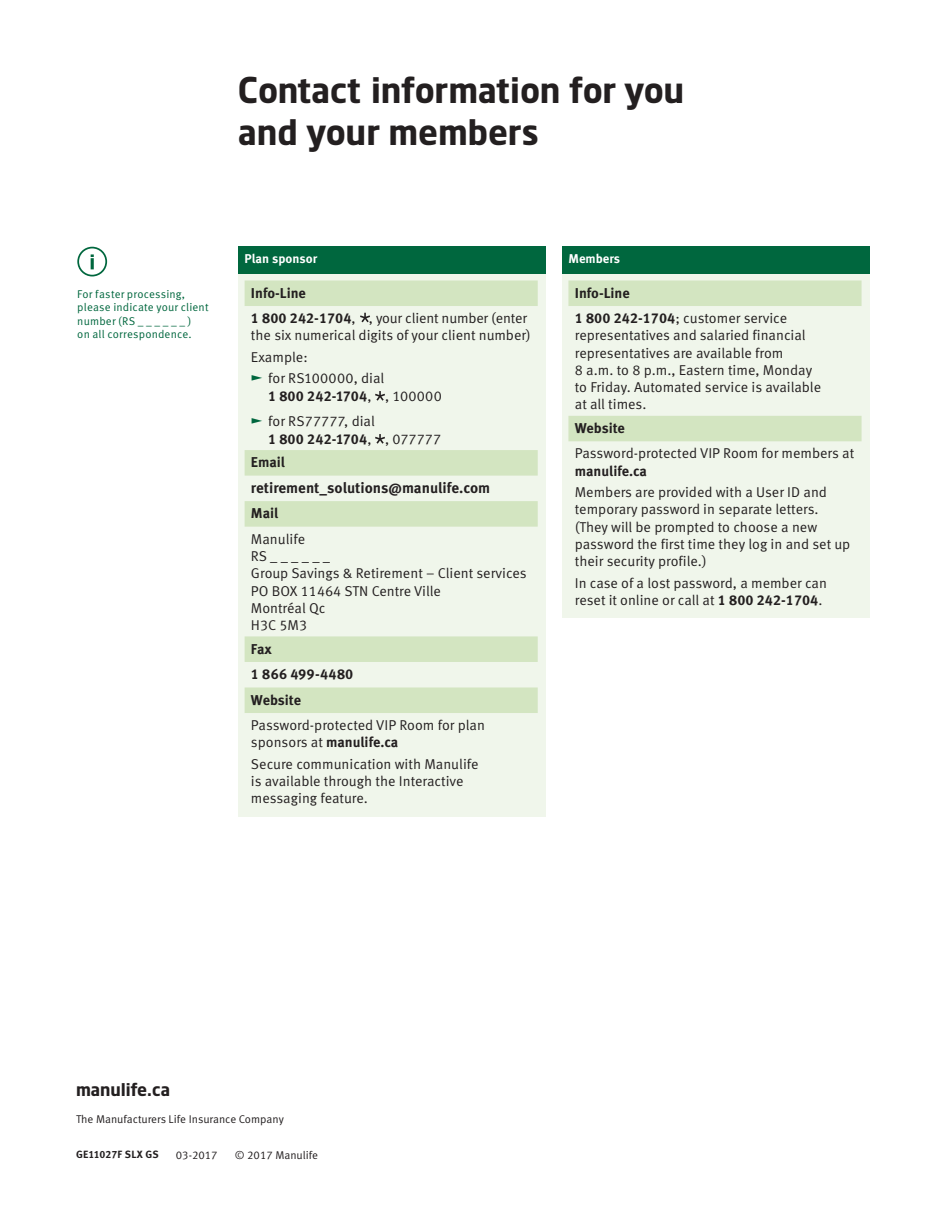
<style>
.page{position:relative;width:944px;height:1214px;background:#fff}
.page>*{position:absolute;margin:0;border:0;box-sizing:border-box;transform-origin:0 0}
.VI_Header_24_26{font:700 36px/42px "Standard Life";color:#231f20}
.VI_Subheader_12_14{font:700 18px "Standard Life";color:#231f20}
.VI_Body_Text_9_5_11{font:700 15px "Meta Standard Life Pro TF";color:#231f20}
.VI_Body_9_5_11_5{font:14.25px/17.2px "Meta Standard Life Pro TF Norm";color:#231f20}
.VI_Body_9_5_11_5-2{font:700 14.25px "Meta Standard Life Pro TF";color:#231f20}
.VI_Body_Text_9_5_11-2{font:700 14.25px "Meta Standard Life Pro TF";letter-spacing:.015em;color:#231f20}
.VI_Table_header_8_5{font:700 12.75px "Meta Standard Life Pro TF";color:#fff}
.VI_Notes_7_5_9{font:11.25px/13.5px "Meta Standard Life Pro TF Norm";letter-spacing:.015em;color:#00673e}
.VI_Notes-Text_7_5_9{font:11.25px "Meta Standard Life Pro TF Norm";color:#231f20}
.VI_ZClause_7_9{font:700 10.5px "Meta Standard Life Pro TF";letter-spacing:.005em;color:#231f20}
.s1{font-family:"Meta Standard Life Pro TF";font-weight:700}
.s2{font-family:"Standard Life";color:#00673e}
</style>
<div class="page">
<svg style="left:77px;top:247px;width:30px;height:29px"></svg>
<div style="left:238px;top:247px;width:308px;height:27px;background:#00673e"></div>
<div style="left:238px;top:274px;width:308px;height:542px;background:#f0f6eb"></div>
<svg style="left:244px;top:280px;width:293px;height:433px"></svg>
<svg style="left:375px;top:391px;width:10px;height:10px"></svg>
<svg style="left:375px;top:434px;width:10px;height:10px"></svg>
<div style="left:562px;top:247px;width:307px;height:27px;background:#00673e"></div>
<div style="left:562px;top:274px;width:307px;height:344px;background:#f0f6eb"></div>
<svg style="left:568px;top:280px;width:293px;height:161px"></svg>
<svg style="left:360px;top:313px;width:10px;height:9px"></svg>
<p class="VI_Header_24_26" style="left:238px;top:68px;width:447px">Contact information for you and your members</p>
<p class="VI_Notes_7_5_9" style="left:77px;top:286px;width:133px">For faster processing, please indicate your client number (RS _ _ _ _ _ _ )<br>on all correspondence.</p>
<p class="VI_Table_header_8_5" style="left:244px;top:248px;width:74px">Plan sponsor</p>
<p class="VI_Body_9_5_11_5-2" style="left:251px;top:281px;width:56px">Info-Line</p>
<p class="VI_Body_9_5_11_5" style="left:251px;top:309px;width:281px"><span class="s1">1 800 242-1704</span>, , your client number (enter the six numerical digits of your client number)</p>
<p class="VI_Body_9_5_11_5" style="left:251px;top:347px;width:58px">Example:</p>
<p class="VI_Body_9_5_11_5" style="left:268px;top:369px;width:175px;text-indent:-17px"><span class="s2">¬</span>for RS100000, dial<br><span class="s1">1 800 242-1704</span>, , 100000</p>
<p class="VI_Body_9_5_11_5" style="left:268px;top:412px;width:175px;text-indent:-17px"><span class="s2">¬</span>for RS77777, dial<br><span class="s1">1 800 242-1704</span>, , 077777</p>
<p class="VI_Body_9_5_11_5-2" style="left:251px;top:451px;width:36px">Email</p>
<p class="VI_Body_Text_9_5_11" style="left:251px;top:476px;width:241px">retirement_solutions@manulife.com</p>
<p class="VI_Body_9_5_11_5-2" style="left:251px;top:502px;width:29px">Mail</p>
<p class="VI_Body_9_5_11_5" style="left:251px;top:529px;width:277px">Manulife<br>RS _ _ _ _ _ _<br>Group Savings &amp; Retirement – Client services<br>PO BOX 11464 STN Centre Ville<br>Montréal Qc<br>H3C 5M3</p>
<p class="VI_Body_9_5_11_5-2" style="left:251px;top:637px;width:22px">Fax</p>
<p class="VI_Body_Text_9_5_11-2" style="left:251px;top:663px;width:104px">1 866 499-4480</p>
<p class="VI_Body_9_5_11_5-2" style="left:251px;top:688px;width:52px">Website</p>
<p class="VI_Body_9_5_11_5" style="left:251px;top:715px;width:235px">Password-protected VIP Room for plan sponsors at <span class="s1">manulife.ca</span></p>
<p class="VI_Body_9_5_11_5" style="left:251px;top:754px;width:229px">Secure communication with Manulife is available through the Interactive messaging feature.</p>
<p class="VI_Table_header_8_5" style="left:568px;top:248px;width:53px">Members</p>
<p class="VI_Body_9_5_11_5-2" style="left:575px;top:281px;width:56px">Info-Line</p>
<p class="VI_Body_9_5_11_5" style="left:575px;top:309px;width:248px"><span class="s1">1 800 242-1704</span>; customer service representatives and salaried financial representatives are available from<br>8 a.m. to 8 p.m., Eastern time, Monday to Friday. Automated service is available at all times.</p>
<p class="VI_Body_9_5_11_5-2" style="left:575px;top:417px;width:52px">Website</p>
<p class="VI_Body_9_5_11_5" style="left:575px;top:444px;width:281px">Password-protected VIP Room for members at <span class="s1">manulife.ca</span></p>
<p class="VI_Body_9_5_11_5" style="left:575px;top:483px;width:277px">Members are provided with a User ID and temporary password in separate letters. (They will be prompted to choose a new password the first time they log in and set up their security profile.)</p>
<p class="VI_Body_9_5_11_5" style="left:575px;top:573px;width:254px">In case of a lost password, a member can reset it online or call at <span class="s1">1 800 242-1704</span>.</p>
<p class="VI_Subheader_12_14" style="left:76px;top:1078px;width:95px">manulife.ca</p>
<p class="VI_Notes-Text_7_5_9" style="left:76px;top:1110px;width:209px">The Manufacturers Life Insurance Company</p>
<p class="VI_ZClause_7_9" style="left:76px;top:1146px;width:84px">GE11027F SLX GS</p>
<p class="VI_Notes-Text_7_5_9" style="left:176px;top:1146px;width:43px">03-2017</p>
<p class="VI_Notes-Text_7_5_9" style="left:235px;top:1146px;width:85px">© 2017 Manulife</p>
</div>
